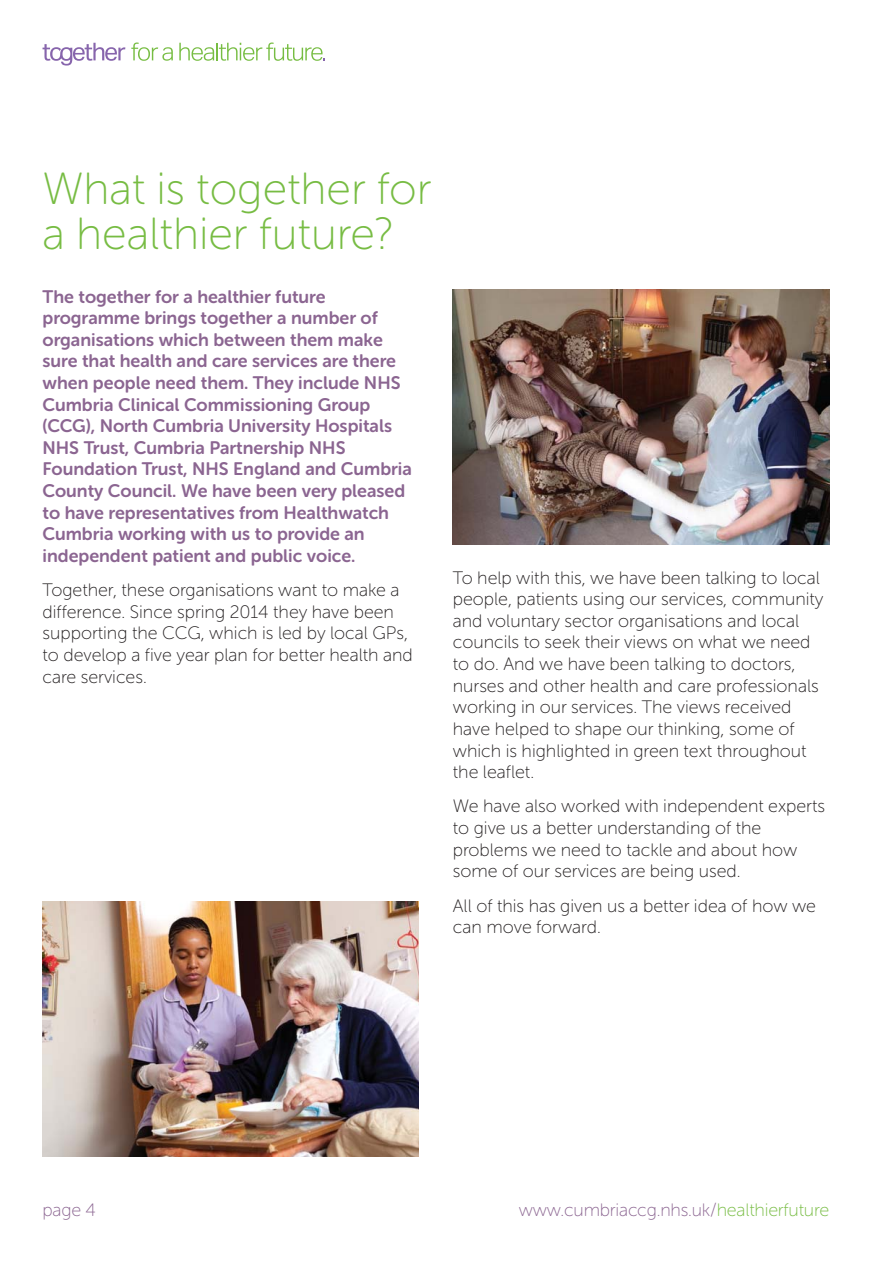
<style>
.page{position:relative;width:893px;height:1263px;background:#fff}
.page>*{position:absolute;margin:0;border:0;box-sizing:border-box;transform-origin:0 0}
.t1{font:45px/45px "Museo Sans Rounded 100";color:#77bc43}
.t2{font:18px/21.6px "Museo Sans Rounded 100";color:#231f20}
.t3{font:18px/21.6px "Museo Sans Rounded 700";color:#8b6591}
.t4{font:18px "Museo Sans Rounded 100";letter-spacing:-.01em;color:#8b6591}
.s1{color:#77bc43}
</style>
<div class="page">
<svg style="left:131px;top:43px;width:42px;height:18px"></svg>
<svg style="left:179px;top:43px;width:146px;height:18px"></svg>
<svg style="left:43px;top:43px;width:82px;height:23px"></svg>
<img style="left:43px;top:901px;width:376px;height:256px">
<img style="left:453px;top:289px;width:376px;height:255px">
<h1 class="t1" style="left:43px;top:170px;width:390px">What is together for a healthier future?</h1>
<p class="t3" style="left:43px;top:287px;width:371px">The together for a healthier future programme brings together a number of organisations which between them make sure that health and care services are there when people need them. They include NHS Cumbria Clinical Commissioning Group (CCG), North Cumbria University Hospitals NHS Trust, Cumbria Partnership NHS Foundation Trust, NHS England and Cumbria County Council. We have been very pleased to have representatives from Healthwatch Cumbria working with us to provide an independent patient and public voice.</p>
<p class="t2" style="left:43px;top:581px;width:372px">Together, these organisations want to make a difference. Since spring 2014 they have been supporting the CCG, which is led by local GPs, to develop a five year plan for better health and care services.</p>
<p class="t2" style="left:453px;top:568px;width:372px">To help with this, we have been talking to local people, patients using our services, community and voluntary sector organisations and local councils to seek their views on what we need to do. And we have been talking to doctors, nurses and other health and care professionals working in our services. The views received have helped to shape our thinking, some of which is highlighted in green text throughout the leaflet.</p>
<p class="t2" style="left:453px;top:797px;width:374px">We have also worked with independent experts to give us a better understanding of the problems we need to tackle and about how some of our services are being used.</p>
<p class="t2" style="left:453px;top:896px;width:365px">All of this has given us a better idea of how we can move forward.</p>
<p class="t4" style="left:43px;top:1203px;width:55px">page 4</p>
<p class="t4" style="left:519px;top:1203px;width:312px">www.cumbriaccg.nhs.uk/<span class="s1">healthierfuture</span></p>
</div>
